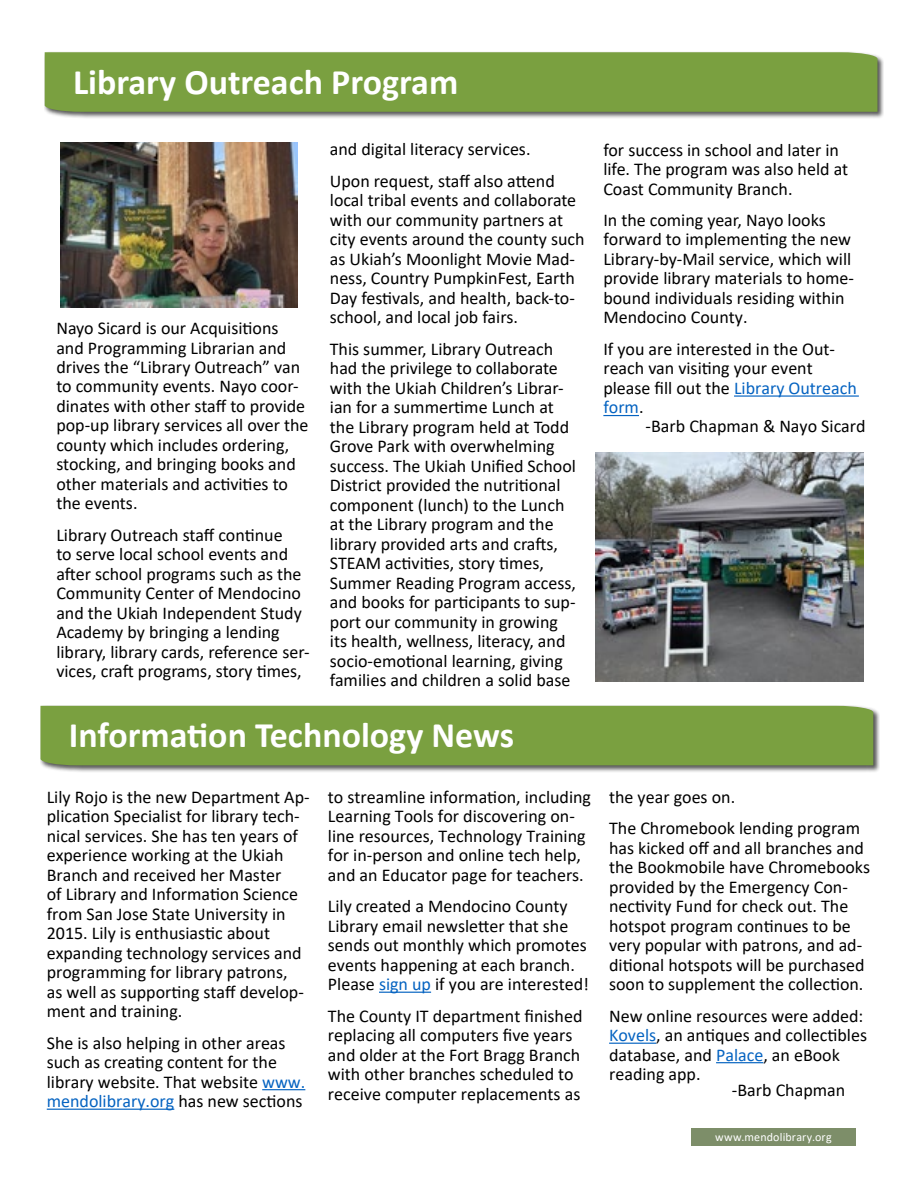
<style>
.page{position:relative;width:918px;height:1188px;background:#fff}
.page>*{position:absolute;margin:0;border:0;box-sizing:border-box;transform-origin:0 0}
.t1{font:700 36px "Calibri";color:#fff}
.t2{font:18px/19.5px "Calibri";color:#000}
.t3{font:12px "Calibri";letter-spacing:.015em;color:#fff}
.s1{color:#0563c1}
</style>
<div class="page">
<div style="left:44px;top:51px;width:840px;height:68px;background:#000;opacity:.75"></div>
<div style="left:45px;top:52px;width:833px;height:60px;background:#7aa040"></div>
<hr style="left:734px;top:395px;width:125px;height:2px;background:#0563c1">
<hr style="left:603px;top:415px;width:36px;height:1px;background:#0563c1">
<img style="left:596px;top:453px;width:268px;height:228px">
<img style="left:60px;top:142px;width:238px;height:166px">
<div style="left:40px;top:705px;width:840px;height:67px;background:#000;opacity:.75"></div>
<div style="left:40px;top:706px;width:833px;height:59px;background:#7aa040"></div>
<hr style="left:262px;top:1089px;width:43px;height:1px;background:#0563c1">
<hr style="left:47px;top:1109px;width:127px;height:1px;background:#0563c1">
<hr style="left:379px;top:992px;width:52px;height:1px;background:#0563c1">
<hr style="left:609px;top:1043px;width:47px;height:1px;background:#0563c1">
<hr style="left:716px;top:1062px;width:47px;height:1px;background:#0563c1">
<div style="left:691px;top:1129px;width:164px;height:17px;background:#7d8e69"></div>
<h1 class="t1" style="left:73px;top:56px;width:387px">Library Outreach Program</h1>
<p class="t2" style="left:56px;top:318px;width:254px">Nayo Sicard is our Acquisitions and Programming Librarian and drives the “Library Outreach” van to community events. Nayo coor&shy;dinates with other staff to provide pop-up library services all over the county which includes ordering, stocking, and bringing books and other materials and activities to the events.</p>
<p class="t2" style="left:56px;top:525px;width:255px">Library Outreach staff continue<br>to serve local school events and after school programs such as the Community Center of Mendocino and the Ukiah Independent Study Academy by bringing a lending library, library cards, reference ser&shy;vices, craft programs, story times,</p>
<p class="t2" style="left:330px;top:133px;width:226px;line-height:31.5px">and digital literacy services.<br>Upon request, staff also attend</p>
<p class="t2" style="left:330px;top:190px;width:256px">local tribal events and collaborate with our community partners at city events around the county such as Ukiah’s Moonlight Movie Mad&shy;ness, Country PumpkinFest, Earth Day festivals, and health, back-to&shy;school, and local job fairs.</p>
<p class="t2" style="left:330px;top:339px;width:248px">This summer, Library Outreach had the privilege to collaborate with the Ukiah Children’s Librar&shy;ian for a summertime Lunch at the Library program held at Todd<br>Grove Park with overwhelming success. The Ukiah Unified School<br>District provided the nutritional component (lunch) to the Lunch at the Library program and the library provided arts and crafts,<br>STEAM activities, story times,<br>Summer Reading Program access, and books for participants to sup&shy;port our community in growing its health, wellness, literacy, and socio-emotional learning, giving families and children a solid base</p>
<p class="t2" style="left:603px;top:139px;width:246px">for success in school and later in life. The program was also held at<br>Coast Community Branch.</p>
<p class="t2" style="left:603px;top:210px;width:252px">In the coming year, Nayo looks forward to implementing the new<br>Library-by-Mail service, which will provide library materials to home&shy;bound individuals residing within<br>Mendocino County.</p>
<p class="t2" style="left:603px;top:339px;width:255px">If you are interested in the Out&shy;reach van visiting your event please fill out the <span class="s1">Library Outreach form</span>.</p>
<p class="t2" style="left:646px;top:416px;width:222px">-Barb Chapman &amp; Nayo Sicard</p>
<h1 class="t1" style="left:69px;top:710px;width:447px">Information Technology News</h1>
<p class="t2" style="left:47px;top:786px;width:264px">Lily Rojo is the new Department Ap&shy;plication Specialist for library tech&shy;nical services. She has ten years of experience working at the Ukiah Branch and received her Master<br>of Library and Information Science from San Jose State University in 2015. Lily is enthusiastic about expanding technology services and programming for library patrons,<br>as well as supporting staff develop&shy;ment and training.</p>
<p class="t2" style="left:47px;top:1032px;width:260px">She is also helping in other areas such as creating content for the library website. That website <span class="s1">www. mendolibrary.org</span> has new sections</p>
<p class="t2" style="left:328px;top:786px;width:265px">to streamline information, including Learning Tools for discovering on&shy;line resources, Technology Training for in-person and online tech help, and an Educator page for teachers.</p>
<p class="t2" style="left:328px;top:896px;width:263px">Lily created a Mendocino County Library email newsletter that she sends out monthly which promotes events happening at each branch.<br>Please <span class="s1">sign up</span> if you are interested!</p>
<p class="t2" style="left:328px;top:1005px;width:256px">The County IT department finished replacing all computers five years and older at the Fort Bragg Branch with other branches scheduled to receive computer replacements as</p>
<p class="t2" style="left:609px;top:780px;width:253px;line-height:31.5px">the year goes on.<br>The Chromebook lending program</p>
<p class="t2" style="left:609px;top:837px;width:263px">has kicked off and all branches and the Bookmobile have Chromebooks provided by the Emergency Con&shy;nectivity Fund for check out. The hotspot program continues to be very popular with patrons, and ad&shy;ditional hotspots will be purchased soon to supplement the collection.</p>
<p class="t2" style="left:609px;top:1005px;width:259px">New online resources were added:<br><span class="s1">Kovels</span>, an antiques and collectibles database, and <span class="s1">Palace</span>, an eBook reading app.</p>
<p class="t2" style="left:732px;top:1079px;width:115px">-Barb Chapman</p>
<p class="t3" style="left:715px;top:1129px;width:118px">www.mendolibrary.org</p>
</div>
